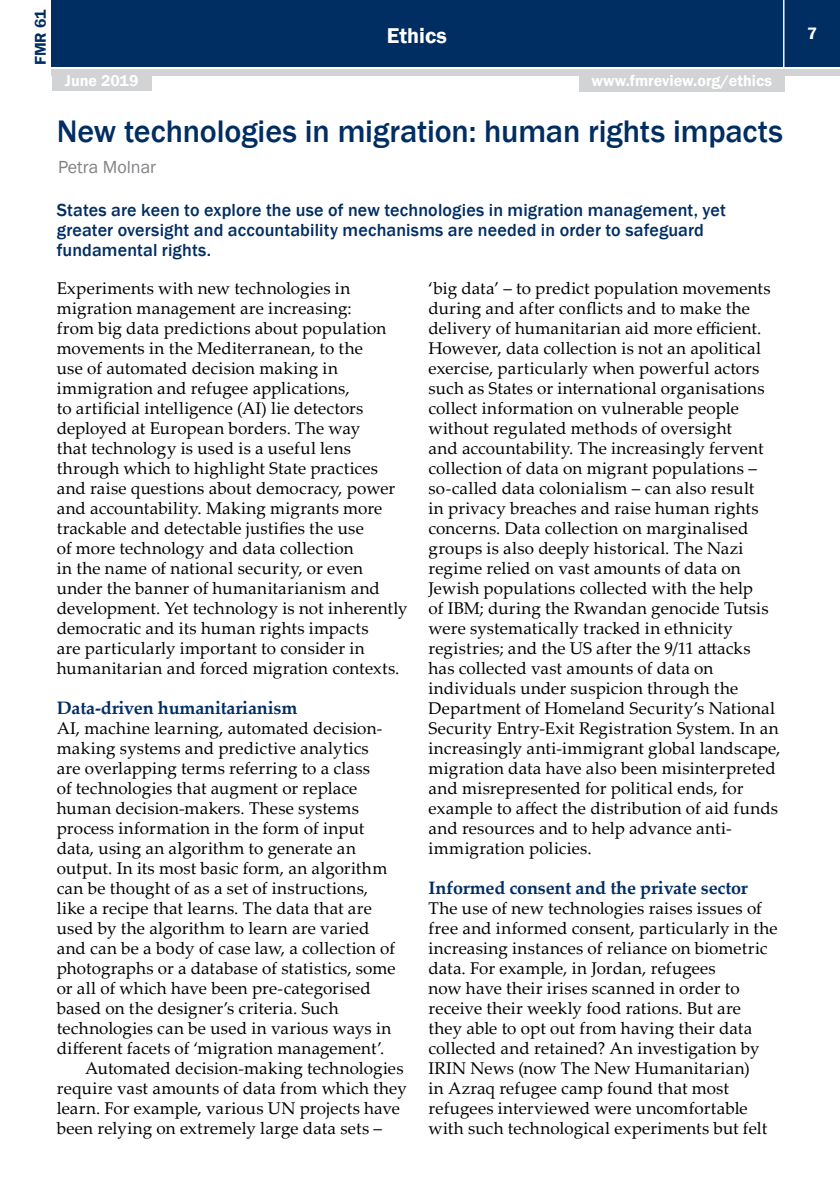
<style>
.page{position:relative;width:840px;height:1191px;background:#fff}
.page>*{position:absolute;margin:0;border:0;box-sizing:border-box;transform-origin:0 0}
.t1{font:500 32px "Franklin Gothic";letter-spacing:-.005em;color:#002d62}
.t2{font:600 22px "Franklin Gothic";color:#fff}
.t3{font:500 18px/20px "Franklin Gothic";letter-spacing:.01em;color:#002d62}
.t4{font:700 18px "Palatino Linotype";letter-spacing:-.01em;color:#002d62}
.t5{font:18px "Franklin Gothic";color:#808285}
.t6{font:17px/20px "Palatino Linotype";letter-spacing:.01em;color:#000}
.t7{font:600 17px "Franklin Gothic";color:#fff}
.t8{font:600 16px "Franklin Gothic";color:#fff}
.t9{font:600 16px "Franklin Gothic";color:#002d62}
</style>
<div class="page">
<div style="left:52px;top:0;width:787px;height:66px;background:#002d62"></div>
<div style="left:52px;top:69px;width:787px;height:6px;background:#d1d3d4"></div>
<hr style="left:782px;top:0;width:2px;height:68px;background:#fff">
<div style="left:52px;top:73px;width:99px;height:18px;background:#d1d3d4"></div>
<div style="left:578px;top:74px;width:206px;height:18px;background:#d1d3d4"></div>
<p class="t9" style="left:31px;top:65px;width:57px;rotate:-90deg">FMR 61</p>
<p class="t2" style="left:387px;top:22px;width:61px">Ethics</p>
<p class="t8" style="left:65px;top:71px;width:75px">June 2019</p>
<p class="t8" style="left:591px;top:71px;width:182px">www.fmreview.org/ethics</p>
<h1 class="t1" style="left:57px;top:111px;width:727px">New technologies in migration: human rights impacts</h1>
<p class="t5" style="left:58px;top:156px;width:99px">Petra Molnar</p>
<p class="t3" style="left:57px;top:200px;width:670px">States are keen to explore the use of new technologies in migration management, yet greater oversight and accountability mechanisms are needed in order to safeguard fundamental rights.</p>
<p class="t6" style="left:57px;top:277px;width:352px">Experiments with new technologies in migration management are increasing:<br>from big data predictions about population movements in the Mediterranean, to the<br>use of automated decision making in immigration and refugee applications,<br>to artificial intelligence (AI) lie detectors deployed at European borders. The way<br>that technology is used is a useful lens through which to highlight State practices and raise questions about democracy, power and accountability. Making migrants more trackable and detectable justifies the use<br>of more technology and data collection<br>in the name of national security, or even under the banner of humanitarianism and development. Yet technology is not inherently democratic and its human rights impacts<br>are particularly important to consider in humanitarian and forced migration contexts.</p>
<p class="t4" style="left:57px;top:695px;width:242px">Data-driven humanitarianism</p>
<p class="t6" style="left:57px;top:717px;width:327px">AI, machine learning, automated decision-</p>
<p class="t6" style="left:57px;top:737px;width:313px">making systems and predictive analytics</p>
<p class="t6" style="left:57px;top:757px;width:315px">are overlapping terms referring to a class</p>
<p class="t6" style="left:57px;top:777px;width:302px">of technologies that augment or replace</p>
<p class="t6" style="left:57px;top:797px;width:303px">human decision-makers. These systems</p>
<p class="t6" style="left:57px;top:817px;width:309px">process information in the form of input</p>
<p class="t6" style="left:57px;top:837px;width:300px">data, using an algorithm to generate an</p>
<p class="t6" style="left:57px;top:857px;width:332px">output. In its most basic form, an algorithm</p>
<p class="t6" style="left:57px;top:877px;width:313px">can be thought of as a set of instructions,</p>
<p class="t6" style="left:57px;top:897px;width:316px">like a recipe that learns. The data that are</p>
<p class="t6" style="left:57px;top:917px;width:314px">used by the algorithm to learn are varied</p>
<p class="t6" style="left:57px;top:937px;width:339px">and can be a body of case law, a collection of</p>
<p class="t6" style="left:57px;top:957px;width:340px">photographs or a database of statistics, some</p>
<p class="t6" style="left:57px;top:977px;width:315px">or all of which have been pre-categorised</p>
<p class="t6" style="left:57px;top:997px;width:283px">based on the designer’s criteria. Such</p>
<p class="t6" style="left:57px;top:1017px;width:336px">technologies can be used in various ways in</p>
<p class="t6" style="left:57px;top:1037px;width:329px">different facets of ‘migration management’.</p>
<p class="t6" style="left:85px;top:1057px;width:320px">Automated decision-making technologies</p>
<p class="t6" style="left:57px;top:1077px;width:351px">require vast amounts of data from which they</p>
<p class="t6" style="left:57px;top:1097px;width:344px">learn. For example, various UN projects have</p>
<p class="t6" style="left:57px;top:1117px;width:326px">been relying on extremely large data sets –</p>
<p class="t6" style="left:428px;top:277px;width:353px">‘big data’ – to predict population movements during and after conflicts and to make the delivery of humanitarian aid more efficient.<br>However, data collection is not an apolitical exercise, particularly when powerful actors such as States or international organisations collect information on vulnerable people without regulated methods of oversight<br>and accountability. The increasingly fervent collection of data on migrant populations – so-called data colonialism – can also result<br>in privacy breaches and raise human rights concerns. Data collection on marginalised groups is also deeply historical. The Nazi regime relied on vast amounts of data on Jewish populations collected with the help<br>of IBM; during the Rwandan genocide Tutsis were systematically tracked in ethnicity registries; and the US after the 9/11 attacks has collected vast amounts of data on individuals under suspicion through the Department of Homeland Security’s National Security Entry-Exit Registration System. In an increasingly anti-immigrant global landscape, migration data have also been misinterpreted and misrepresented for political ends, for example to affect the distribution of aid funds and resources and to help advance anti&shy;immigration policies.</p>
<p class="t4" style="left:428px;top:875px;width:321px">Informed consent and the private sector</p>
<p class="t6" style="left:428px;top:897px;width:350px">The use of new technologies raises issues of free and informed consent, particularly in the increasing instances of reliance on biometric data. For example, in Jordan, refugees<br>now have their irises scanned in order to receive their weekly food rations. But are they able to opt out from having their data collected and retained? An investigation by IRIN News (now The New Humanitarian)<br>in Azraq refugee camp found that most refugees interviewed were uncomfortable with such technological experiments but felt</p>
<p class="t7" style="left:806px;top:23px;width:11px">7</p>
</div>
